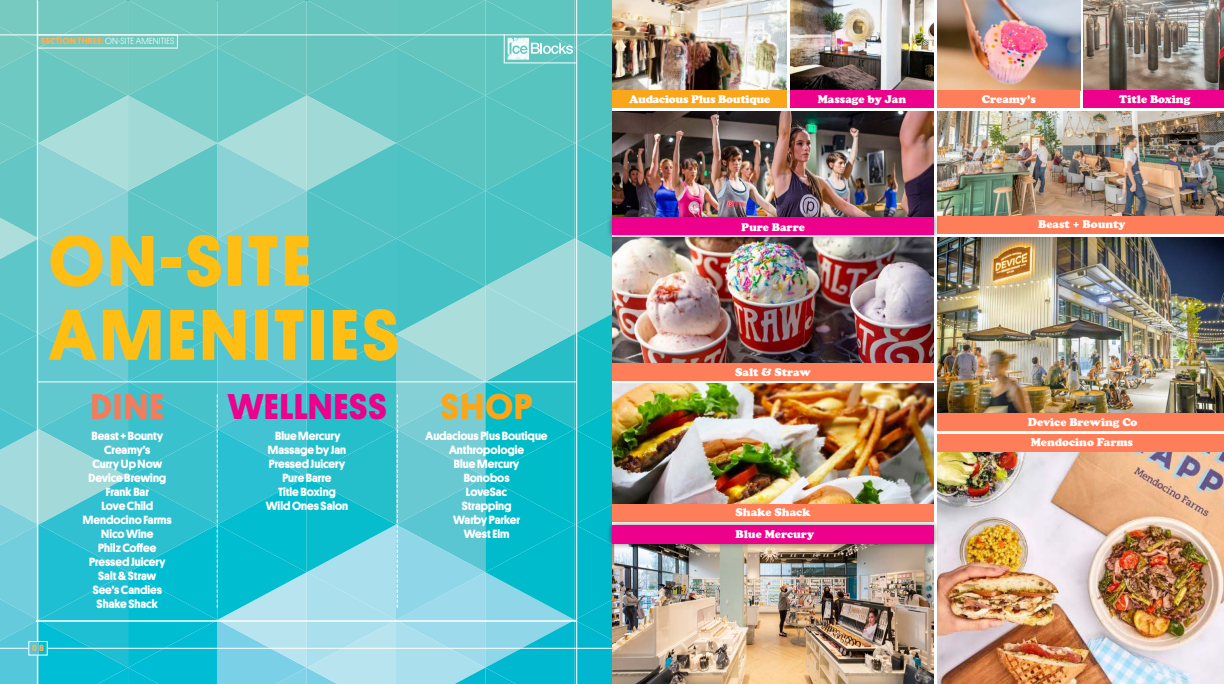
<style>
.page{position:relative;width:1224px;height:684px;background:#fff}
.page>*{position:absolute;margin:0;border:0;box-sizing:border-box;transform-origin:0 0}
.t1{font:700 72px/74px "Platform";letter-spacing:.05em;color:#febe14}
.t2{font:700 36px "Platform";letter-spacing:.025em;color:#ec008c}
.t3{font:700 36px "Platform";color:#f47c5d}
.t4{font:700 36px "Platform";color:#faa61b}
.t5{font:700 12px/14px "Platform";color:#fff;text-align:center}
.t6{font:900 11.5px "Cooper";color:#fff}
.t7{font:900 11.5px "Cooper";letter-spacing:-.02em;color:#fff}
.t8{font:300 9px "Platform";letter-spacing:.02em;color:#fff}
.t9{font:700 9px "Platform";color:#fbb055}
.s1{font-weight:700;color:#fbb055}
</style>
<div class="page">
<svg style="left:0;top:0;width:612px;height:684px;background:#5ac8cf"></svg>
<img style="left:612px;top:241px;width:322px;height:122px">
<img style="left:938px;top:0;width:142px;height:90px">
<img style="left:612px;top:0;width:175px;height:90px">
<img style="left:612px;top:550px;width:322px;height:134px">
<img style="left:612px;top:384px;width:322px;height:121px">
<img style="left:1083px;top:0;width:141px;height:90px">
<img style="left:790px;top:0;width:144px;height:90px">
<img style="left:938px;top:238px;width:286px;height:175px">
<img style="left:938px;top:111px;width:286px;height:106px">
<img style="left:938px;top:452px;width:286px;height:232px">
<img style="left:612px;top:111px;width:322px;height:100px">
<div style="left:938px;top:90px;width:142px;height:18px;background:#ff7e5a"></div>
<div style="left:612px;top:90px;width:175px;height:18px;background:#faa61a"></div>
<div style="left:938px;top:413px;width:286px;height:18px;background:#ff7e5a"></div>
<div style="left:612px;top:363px;width:322px;height:17px;background:#ff7e5a"></div>
<div style="left:612px;top:505px;width:322px;height:17px;background:#ff7e5a"></div>
<div style="left:938px;top:217px;width:286px;height:17px;background:#ff7e5a"></div>
<div style="left:938px;top:434px;width:286px;height:18px;background:#ff7e5a"></div>
<div style="left:606px;top:519px;width:334px;height:31px;background:#000;opacity:.5"></div>
<div style="left:612px;top:525px;width:322px;height:19px;background:#ec008c"></div>
<div style="left:606px;top:211px;width:334px;height:30px;background:#000;opacity:.5"></div>
<div style="left:612px;top:217px;width:322px;height:17px;background:#ec008c"></div>
<div style="left:1083px;top:90px;width:141px;height:18px;background:#ec008c"></div>
<div style="left:790px;top:90px;width:144px;height:18px;background:#ec008c"></div>
<hr style="left:38px;top:381px;width:538px;height:1px;background:#fff">
<p class="t8" style="left:41px;top:35px;width:135px"><span class="s1">SECTION THREE:</span> ON-SITE AMENITIES</p>
<h1 class="t1" style="left:49px;top:219px;width:351px">ON-SITE<br>AMENITIES</h1>
<h2 class="t3" style="left:91px;top:380px;width:75px">DINE</h2>
<h2 class="t2" style="left:228px;top:380px;width:160px">WELLNESS</h2>
<h2 class="t4" style="left:441px;top:380px;width:93px">SHOP</h2>
<p class="t9" style="left:32px;top:642px;width:13px">08</p>
<p class="t5" style="left:83px;top:428px;width:91px">Beast + Bounty<br>Creamy’s<br>Curry Up Now<br>Device Brewing<br>Frank Bar<br>Love Child<br>Mendocino Farms<br>Nico Wine<br>Philz Coffee<br>Pressed Juicery<br>Salt &amp; Straw<br>See’s Candies<br>Shake Shack</p>
<p class="t5" style="left:266px;top:428px;width:84px">Blue Mercury<br>Massage by Jan<br>Pressed Juicery<br>Pure Barre<br>Title Boxing<br>Wild Ones Salon</p>
<p class="t5" style="left:426px;top:428px;width:123px">Audacious Plus Boutique<br>Anthropologie<br>Blue Mercury<br>Bonobos<br>LoveSac<br>Strapping<br>Warby Parker<br>West Elm</p>
<p class="t7" style="left:629px;top:92px;width:143px">Audacious Plus Boutique</p>
<p class="t6" style="left:982px;top:92px;width:55px">Creamy’s</p>
<p class="t6" style="left:818px;top:92px;width:90px">Massage by Jan</p>
<p class="t6" style="left:1119px;top:92px;width:73px">Title Boxing</p>
<p class="t6" style="left:741px;top:220px;width:65px">Pure Barre</p>
<p class="t6" style="left:735px;top:365px;width:77px">Salt &amp; Straw</p>
<p class="t6" style="left:736px;top:506px;width:77px">Shake Shack</p>
<p class="t6" style="left:736px;top:528px;width:80px">Blue Mercury</p>
<p class="t6" style="left:1038px;top:218px;width:89px">Beast + Bounty</p>
<p class="t6" style="left:1028px;top:415px;width:111px">Device Brewing Co</p>
<p class="t6" style="left:1031px;top:436px;width:104px">Mendocino Farms</p>
</div>
